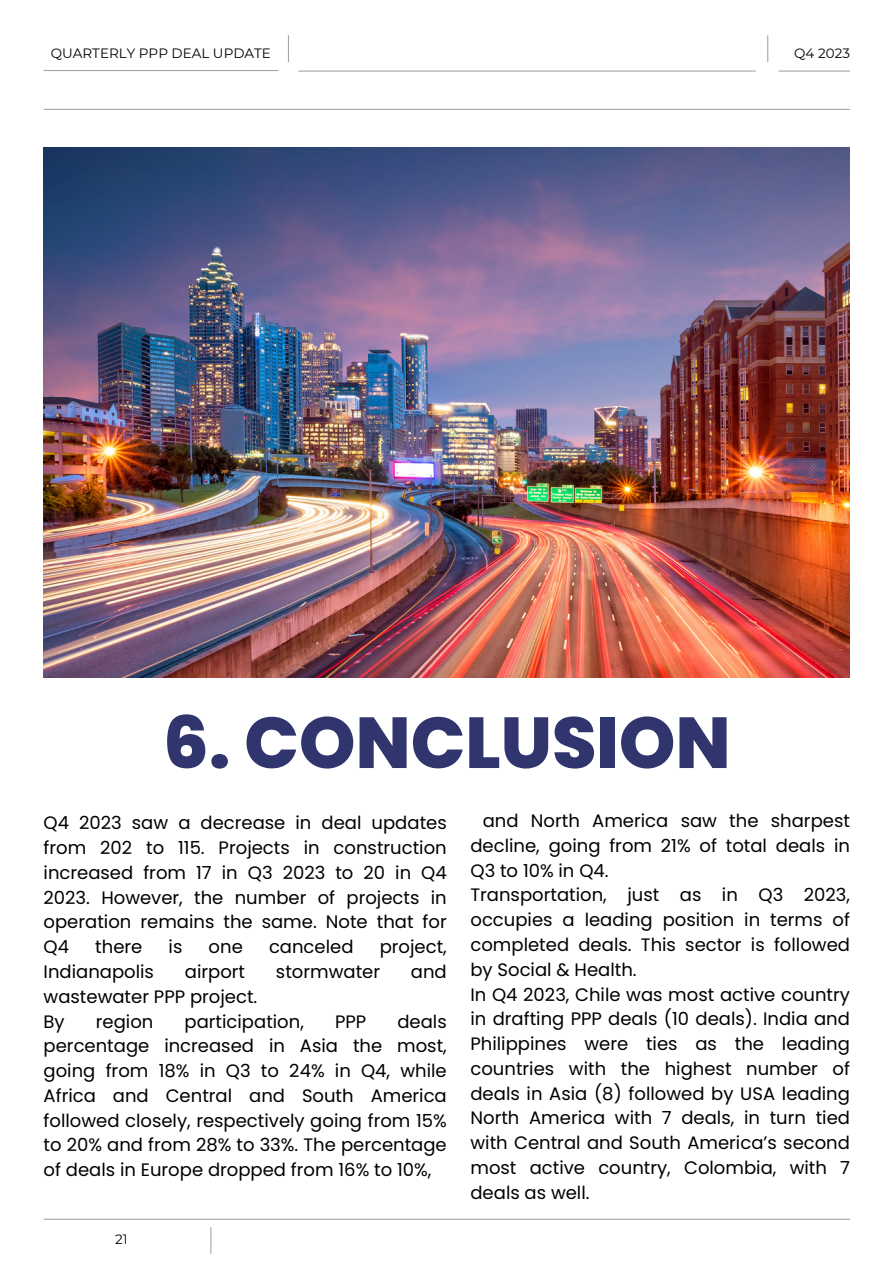
<style>
.page{position:relative;width:894px;height:1264px;background:#fff}
.page>*{position:absolute;margin:0;border:0;box-sizing:border-box;transform-origin:0 0}
.t1{font:800 72px "Poppins";color:#31356e}
.t2{font:18px/24.8px "Poppins";color:#000;text-align:justify}
.t3{font:13.5px "Montserrat";color:#000}
</style>
<div class="page">
<hr style="left:44px;top:70px;width:234px;height:1px;background:#a6a6a6">
<hr style="left:298px;top:70px;width:551px;height:2px;background:#a6a6a6">
<hr style="left:44px;top:109px;width:805px;height:1px;background:#a6a6a6">
<svg style="left:288px;top:35px;width:1px;height:27px"></svg>
<svg style="left:767px;top:35px;width:1px;height:27px"></svg>
<div style="left:755px;top:62px;width:23px;height:24px;background:#fff;border-radius:50%"></div>
<img style="left:44px;top:147px;width:805px;height:530px">
<hr style="left:44px;top:1218px;width:805px;height:1px;background:#a6a6a6">
<svg style="left:210px;top:1227px;width:1px;height:26px"></svg>
<p class="t3" style="left:51px;top:45px;width:222px">QUARTERLY PPP DEAL UPDATE</p>
<p class="t3" style="left:794px;top:45px;width:57px">Q4 2023</p>
<h1 class="t1" style="left:163px;top:692px;width:569px">6. CONCLUSION</h1>
<p class="t2" style="left:44px;top:810px;width:404px">Q4 2023 saw a decrease in deal updates from 202 to 115. Projects in construction increased from 17 in Q3 2023 to 20 in Q4<br>2023. However, the number of projects in operation remains the same. Note that for Q4</p>
<p class="t2" style="left:95px;top:934px;width:49px">there</p>
<p class="t2" style="left:168px;top:934px;width:15px">is</p>
<p class="t2" style="left:208px;top:934px;width:36px">one</p>
<p class="t2" style="left:269px;top:934px;width:86px">canceled</p>
<p class="t2" style="left:379px;top:934px;width:69px">project,</p>
<p class="t2" style="left:44px;top:959px;width:112px">Indianapolis</p>
<p class="t2" style="left:185px;top:959px;width:62px">airport</p>
<p class="t2" style="left:276px;top:959px;width:106px">stormwater</p>
<p class="t2" style="left:411px;top:959px;width:37px">and</p>
<p class="t2" style="left:44px;top:984px;width:215px">wastewater PPP project.<br>By</p>
<p class="t2" style="left:96px;top:1008px;width:59px">region</p>
<p class="t2" style="left:184px;top:1008px;width:121px">participation,</p>
<p class="t2" style="left:335px;top:1008px;width:33px">PPP</p>
<p class="t2" style="left:44px;top:1008px;width:404px;text-indent:354px">deals percentage increased in Asia the most, going from 18% in Q3 to 24% in Q4, while Africa and Central and South America followed closely, respectively going from 15% to 20% and from 28% to 33%. The percentage of deals in Europe dropped from 16% to 10%,</p>
<p class="t3" style="left:115px;top:1230px;width:14px">21</p>
<p class="t2" style="left:470px;top:808px;width:381px;text-align:left;text-indent:12px">and North America saw the sharpest decline, going from 21% of total deals in Q3 to 10% in Q4.<br>Transportation, just as in Q3 2023, occupies a leading position in terms of completed deals. This sector is followed by Social &amp; Health.<br>In Q4 2023, Chile was most active country in drafting PPP deals (10 deals). India and Philippines were ties as the leading countries with the highest number of deals in Asia (8) followed by USA leading North America with 7 deals, in turn tied with Central and South America’s second most active country, Colombia, with 7 deals as well.</p>
</div>
